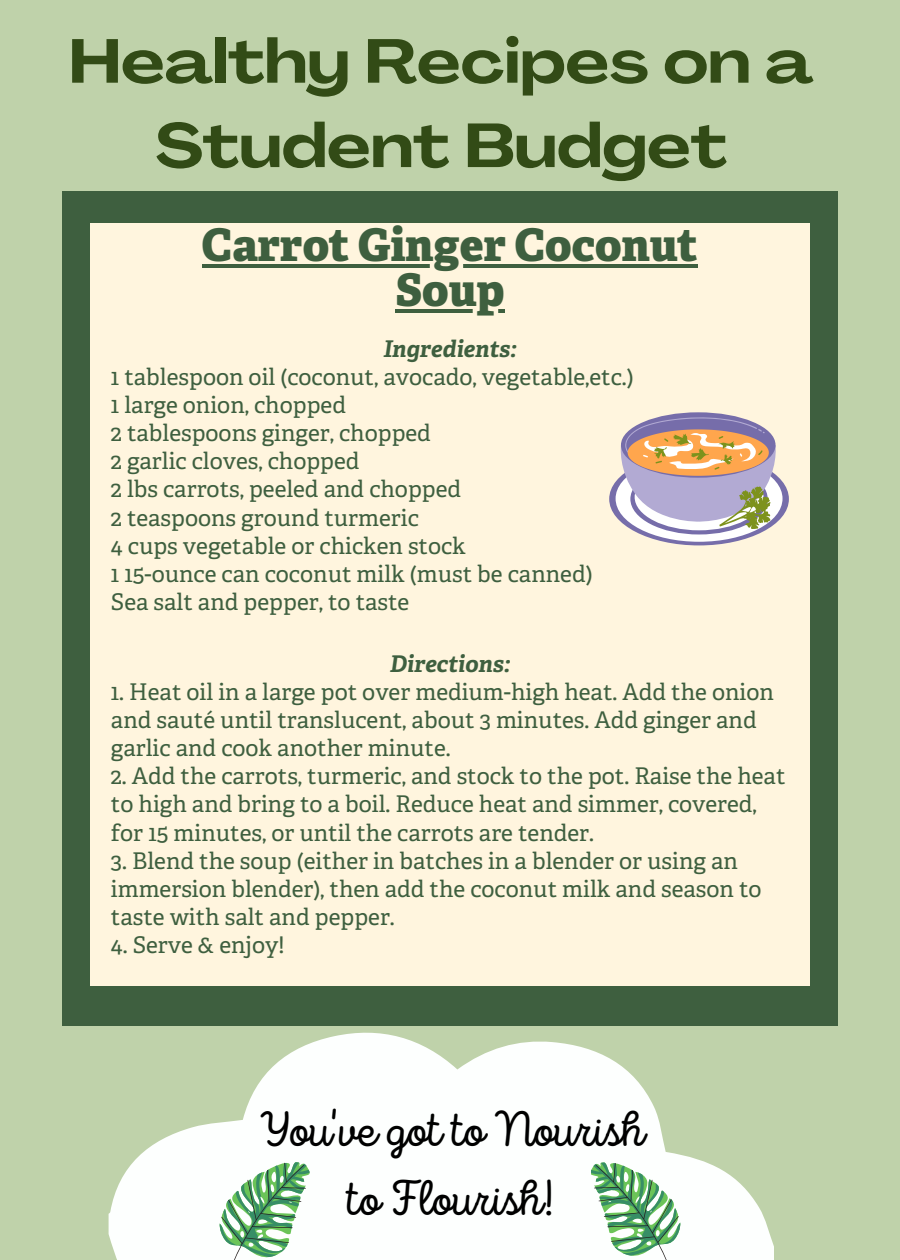
<style>
.page{position:relative;width:900px;height:1260px;background:#bfd2aa}
.page>*{position:absolute;margin:0;border:0;box-sizing:border-box;transform-origin:0 0}
.t1{font:700 expanded 61.25px/84.5px "Agrandir";color:#324b16;text-align:center}
.t2{font:50px/69.5px "Intro Script";color:#000;text-align:center}
.t3{font:800 45px/45px "Adelle";color:#3e5f3f;text-align:center}
.t4{font:23px/28px "Adelle";color:#3e5f3f}
.t5{font:italic 700 23px "Adelle";color:#3e5f3f}
</style>
<div class="page">
<div style="left:63px;top:191px;width:774px;height:834px;background:#3e5f3f"></div>
<div style="left:90px;top:223px;width:719px;height:762px;background:#fff5de"></div>
<div style="left:609px;top:453px;width:180px;height:92px;background:#766daa;border-radius:50%"></div>
<div style="left:616px;top:455px;width:167px;height:87px;background:#fff;border-radius:50%"></div>
<svg style="left:630px;top:463px;width:138px;height:71px"></svg>
<svg style="left:621px;top:412px;width:155px;height:66px"></svg>
<svg style="left:618px;top:417px;width:161px;height:112px"></svg>
<svg style="left:109px;top:1032px;width:665px;height:228px;fill:#fdfffe"></svg>
<svg style="left:220px;top:1162px;width:90px;height:98px;background:#aad0b1"></svg>
<svg style="left:591px;top:1162px;width:89px;height:98px;background:#aad1b2"></svg>
<hr style="left:202px;top:265px;width:496px;height:3px;background:#3e5f3f">
<hr style="left:395px;top:310px;width:110px;height:3px;background:#3e5f3f">
<h1 class="t1" style="left:69px;top:25px;width:746px">Healthy Recipes on a<br>Student Budget</h1>
<h3 class="t3" style="left:202px;top:227px;width:497px">Carrot Ginger Coconut<br>Soup</h3>
<p class="t5" style="left:383px;top:337px;width:135px">Ingredients:</p>
<p class="t4" style="left:111px;top:365px;width:524px">1 tablespoon oil (coconut, avocado, vegetable,etc.)<br>1 large onion, chopped<br>2 tablespoons ginger, chopped<br>2 garlic cloves, chopped<br>2 lbs carrots, peeled and chopped<br>2 teaspoons ground turmeric<br>4 cups vegetable or chicken stock<br>1 15-ounce can coconut milk (must be canned)<br>Sea salt and pepper, to taste</p>
<p class="t5" style="left:390px;top:652px;width:122px">Directions:</p>
<p class="t4" style="left:111px;top:680px;width:664px">1. Heat oil in a large pot over medium-high heat. Add the onion and sauté until translucent, about 3 minutes. Add ginger and garlic and cook another minute.</p>
<p class="t4" style="left:111px;top:764px;width:676px">2. Add the carrots, turmeric, and stock to the pot. Raise the heat to high and bring to a boil. Reduce heat and simmer, covered, for 15 minutes, or until the carrots are tender.</p>
<p class="t4" style="left:111px;top:849px;width:652px">3. Blend the soup (either in batches in a blender or using an immersion blender), then add the coconut milk and season to taste with salt and pepper.</p>
<p class="t4" style="left:111px;top:933px;width:175px">4. Serve &amp; enjoy!</p>
<h2 class="t2" style="left:256px;top:1099px;width:389px">You've got to Nourish to Flourish!</h2>
</div>
